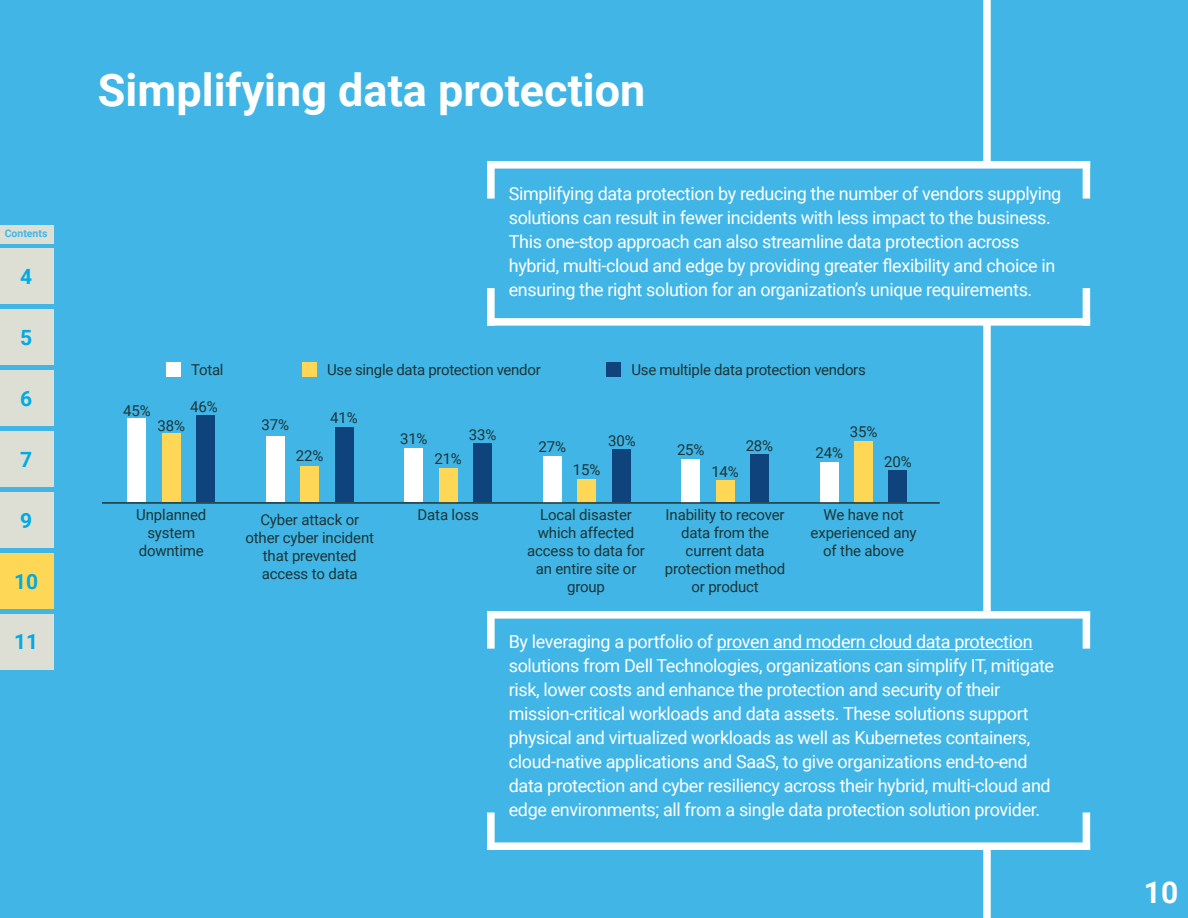
<style>
.page{position:relative;width:1188px;height:918px;background:#41b6e6}
.page>*{position:absolute;margin:0;border:0;box-sizing:border-box;transform-origin:0 0}
.t1{font:700 45px "Roboto";color:#fff}
.t2{font:700 30px "Roboto";color:#fff}
.t3{font:700 21px "Roboto";color:#00aae3}
.t4{font:18px/24px "Roboto";letter-spacing:-.02em;color:#fff}
.t5{font:15px/18px "Roboto";letter-spacing:-.01em;color:#1b3538;text-align:center}
.t6{font:700 10.5px "Roboto";color:#41b6e6}
</style>
<div class="page">
<div style="left:983px;top:323px;width:8px;height:288px;background:#fff"></div>
<div style="left:983px;top:848px;width:8px;height:70px;background:#fff"></div>
<div style="left:487px;top:161px;width:8px;height:38px;background:#fff"></div>
<div style="left:1083px;top:161px;width:7px;height:38px;background:#fff"></div>
<div style="left:487px;top:161px;width:603px;height:8px;background:#fff"></div>
<div style="left:487px;top:611px;width:8px;height:38px;background:#fff"></div>
<div style="left:1083px;top:611px;width:7px;height:38px;background:#fff"></div>
<div style="left:487px;top:611px;width:603px;height:8px;background:#fff"></div>
<div style="left:1083px;top:288px;width:7px;height:38px;background:#fff"></div>
<div style="left:487px;top:288px;width:8px;height:38px;background:#fff"></div>
<div style="left:487px;top:318px;width:603px;height:8px;background:#fff"></div>
<div style="left:1083px;top:812px;width:7px;height:38px;background:#fff"></div>
<div style="left:487px;top:812px;width:8px;height:38px;background:#fff"></div>
<div style="left:487px;top:842px;width:603px;height:8px;background:#fff"></div>
<hr style="left:717px;top:649px;width:316px;height:1px;background:#fff">
<div style="left:983px;top:0;width:8px;height:168px;background:#fff"></div>
<div style="left:128px;top:418px;width:18px;height:84px;background:#fff"></div>
<div style="left:266px;top:436px;width:19px;height:66px;background:#fff"></div>
<div style="left:405px;top:448px;width:18px;height:54px;background:#fff"></div>
<div style="left:543px;top:456px;width:18px;height:46px;background:#fff"></div>
<div style="left:682px;top:459px;width:18px;height:43px;background:#fff"></div>
<div style="left:820px;top:462px;width:18px;height:40px;background:#fff"></div>
<div style="left:162px;top:434px;width:18px;height:68px;background:#ffd757"></div>
<div style="left:301px;top:466px;width:18px;height:36px;background:#ffd757"></div>
<div style="left:439px;top:468px;width:18px;height:34px;background:#ffd757"></div>
<div style="left:578px;top:479px;width:18px;height:23px;background:#ffd757"></div>
<div style="left:716px;top:481px;width:18px;height:21px;background:#ffd757"></div>
<div style="left:855px;top:441px;width:18px;height:61px;background:#ffd757"></div>
<div style="left:196px;top:415px;width:19px;height:87px;background:#0e447b"></div>
<div style="left:335px;top:427px;width:18px;height:75px;background:#0e447b"></div>
<div style="left:473px;top:444px;width:19px;height:58px;background:#0e447b"></div>
<div style="left:612px;top:450px;width:18px;height:52px;background:#0e447b"></div>
<div style="left:750px;top:454px;width:19px;height:48px;background:#0e447b"></div>
<div style="left:889px;top:470px;width:18px;height:32px;background:#0e447b"></div>
<hr style="left:102px;top:502px;width:838px;height:2px;background:#1b3538">
<div style="left:166px;top:362px;width:15px;height:15px;background:#fff"></div>
<div style="left:302px;top:362px;width:15px;height:15px;background:#ffd757"></div>
<div style="left:606px;top:362px;width:15px;height:15px;background:#0e447b"></div>
<div style="left:0;top:225px;width:54px;height:18px;background:#dddfd5"></div>
<div style="left:0;top:249px;width:54px;height:55px;background:#dddfd5"></div>
<div style="left:0;top:309px;width:54px;height:56px;background:#dddfd5"></div>
<div style="left:0;top:431px;width:54px;height:56px;background:#dddfd5"></div>
<div style="left:0;top:492px;width:54px;height:56px;background:#dddfd5"></div>
<div style="left:0;top:370px;width:54px;height:56px;background:#dddfd5"></div>
<div style="left:0;top:553px;width:54px;height:56px;background:#ffd757"></div>
<div style="left:0;top:614px;width:54px;height:55px;background:#dddfd5"></div>
<p class="t6" style="left:5px;top:226px;width:44px">Contents</p>
<p class="t3" style="left:20px;top:262px;width:14px">4</p>
<p class="t3" style="left:20px;top:323px;width:14px">5</p>
<p class="t3" style="left:20px;top:384px;width:14px">6</p>
<p class="t3" style="left:20px;top:445px;width:14px">7</p>
<p class="t3" style="left:20px;top:506px;width:14px">9</p>
<p class="t3" style="left:14px;top:566px;width:26px">10</p>
<p class="t3" style="left:14px;top:627px;width:26px">11</p>
<h1 class="t1" style="left:98px;top:59px;width:549px">Simplifying data protection</h1>
<p class="t4" style="left:509px;top:181px;width:554px">Simplifying data protection by reducing the number of vendors supplying solutions can result in fewer incidents with less impact to the business.<br>This one-stop approach can also streamline data protection across hybrid, multi-cloud and edge by providing greater flexibility and choice in ensuring the right solution for an organization’s unique requirements.</p>
<p class="t5" style="left:191px;top:360px;width:34px">Total</p>
<p class="t5" style="left:327px;top:360px;width:215px">Use single data protection vendor</p>
<p class="t5" style="left:632px;top:360px;width:236px">Use multiple data protection vendors</p>
<p class="t5" style="left:123px;top:401px;width:29px">45%</p>
<p class="t5" style="left:190px;top:397px;width:29px">46%</p>
<p class="t5" style="left:158px;top:416px;width:29px">38%</p>
<p class="t5" style="left:262px;top:415px;width:29px">37%</p>
<p class="t5" style="left:330px;top:408px;width:29px">41%</p>
<p class="t5" style="left:296px;top:446px;width:29px">22%</p>
<p class="t5" style="left:400px;top:430px;width:29px">31%</p>
<p class="t5" style="left:434px;top:449px;width:29px">21%</p>
<p class="t5" style="left:469px;top:425px;width:29px">33%</p>
<p class="t5" style="left:539px;top:437px;width:29px">27%</p>
<p class="t5" style="left:573px;top:460px;width:29px">15%</p>
<p class="t5" style="left:608px;top:431px;width:29px">30%</p>
<p class="t5" style="left:677px;top:440px;width:29px">25%</p>
<p class="t5" style="left:711px;top:462px;width:29px">14%</p>
<p class="t5" style="left:746px;top:436px;width:29px">28%</p>
<p class="t5" style="left:815px;top:443px;width:29px">24%</p>
<p class="t5" style="left:850px;top:422px;width:29px">35%</p>
<p class="t5" style="left:884px;top:452px;width:29px">20%</p>
<p class="t5" style="left:136px;top:505px;width:71px">Unplanned system downtime</p>
<p class="t5" style="left:245px;top:510px;width:130px">Cyber attack or other cyber incident that prevented access to data</p>
<p class="t5" style="left:418px;top:505px;width:63px">Data loss</p>
<p class="t5" style="left:527px;top:505px;width:119px">Local disaster which affected access to data for an entire site or group</p>
<p class="t5" style="left:665px;top:505px;width:122px">Inability to recover data from the current data protection method or product</p>
<p class="t5" style="left:811px;top:505px;width:108px">We have not experienced any of the above</p>
<p class="t4" style="left:509px;top:629px;width:547px">By leveraging a portfolio of proven and modern cloud data protection solutions from Dell Technologies, organizations can simplify IT, mitigate risk, lower costs and enhance the protection and security of their mission-critical workloads and data assets. These solutions support physical and virtualized workloads as well as Kubernetes containers, cloud-native applications and SaaS, to give organizations end-to-end data protection and cyber resiliency across their hybrid, multi-cloud and edge environments; all from a single data protection solution provider.</p>
<h2 class="t2" style="left:1144px;top:871px;width:36px">10</h2>
</div>
